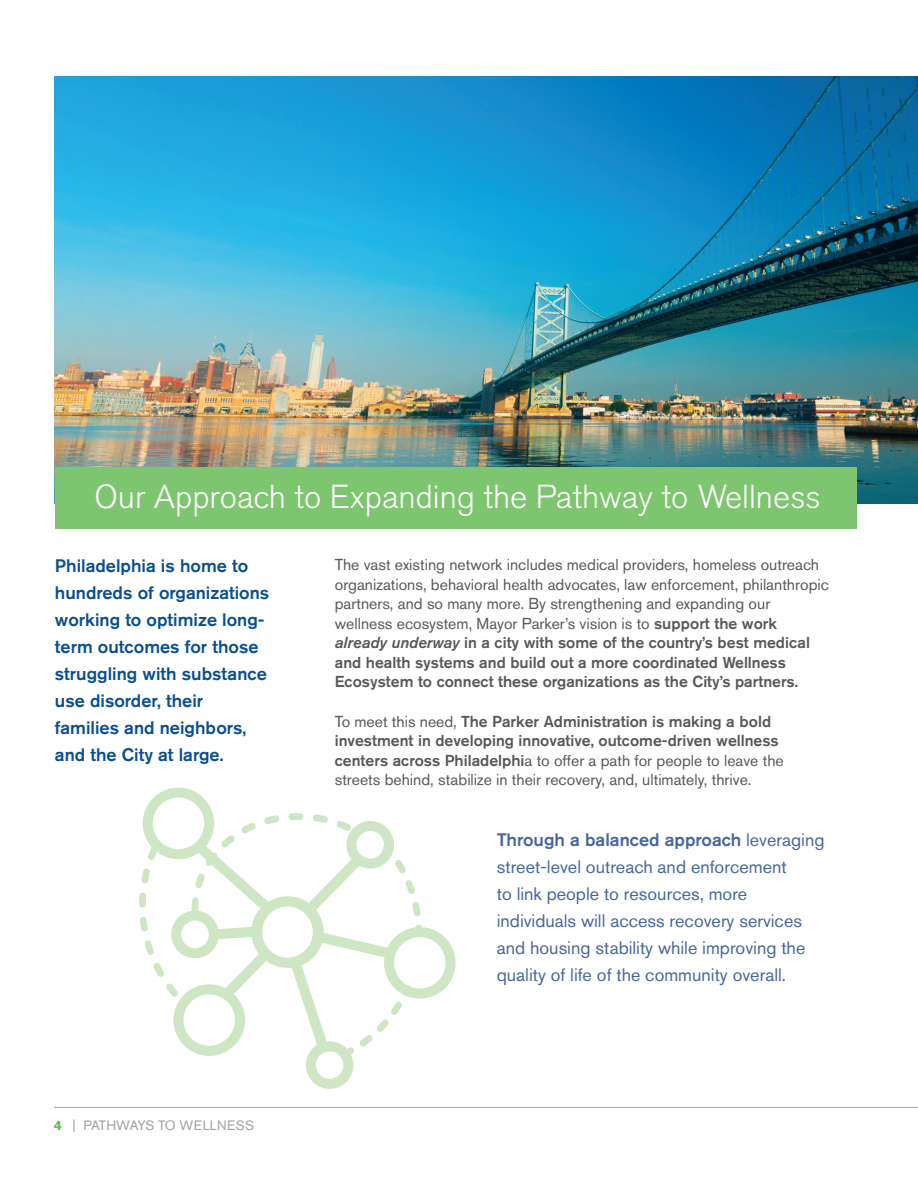
<style>
.page{position:relative;width:918px;height:1188px;background:#fff}
.page>*{position:absolute;margin:0;border:0;box-sizing:border-box;transform-origin:0 0}
.t1{font:300 33px "Akzidenz Grotesk Pro";color:#fff}
.t2{font:18px/27px "Akzidenz Grotesk Pro";color:#4666a0}
.t3{font:500 18px/27px "Akzidenz Grotesk Pro";color:#094e90}
.t4{font:15.75px/19.5px "Akzidenz Grotesk Pro";color:#57585a}
.t5{font:500 15.75px/19.5px "Akzidenz Grotesk Pro";color:#57585a}
.t6{font:13.5px "Akzidenz Grotesk Pro";letter-spacing:.01em;color:#a3a1a1}
.s1{font-weight:700;color:#5cbb50}
.s2{font-weight:500}
.s3{font-weight:500;font-style:italic}
.s4{font-weight:400}
</style>
<div class="page">
<svg style="left:143px;top:788px;width:313px;height:301px"></svg>
<svg style="left:343px;top:985px;width:68px;height:71px"></svg>
<svg style="left:383px;top:844px;width:38px;height:72px"></svg>
<svg style="left:415px;top:925px;width:7px;height:10px"></svg>
<svg style="left:139px;top:845px;width:39px;height:152px"></svg>
<svg style="left:192px;top:813px;width:159px;height:99px"></svg>
<hr style="left:54px;top:1107px;width:864px;height:1px;background:#a3a1a1">
<img style="left:55px;top:77px;width:863px;height:426px">
<div style="left:55px;top:467px;width:801px;height:61px;background:#7ec56f"></div>
<p class="t1" style="left:94px;top:475px;width:728px">Our Approach to Expanding the Pathway to Wellness</p>
<p class="t3" style="left:55px;top:552px;width:216px">Philadelphia is home to hundreds of organizations working to optimize long&shy;term outcomes for those struggling with substance use disorder, their families and neighbors, and the City at large.</p>
<p class="t6" style="left:54px;top:1117px;width:202px"><span class="s1">4</span> | PATHWAYS TO WELLNESS</p>
<p class="t4" style="left:335px;top:555px;width:496px">The vast existing network includes medical providers, homeless outreach organizations, behavioral health advocates, law enforcement, philanthropic partners, and so many more. By strengthening and expanding our wellness ecosystem, Mayor Parker’s vision is to <span class="s2">support the work </span><span class="s3">already underway</span> <span class="s2">in a city with some of the country’s best medical and health systems and build out a more coordinated Wellness Ecosystem to connect these organizations as the City’s partners.</span></p>
<p class="t5" style="left:335px;top:711px;width:451px"><span class="s4">To meet this need,</span> The Parker Administration is making a bold investment in developing innovative, outcome-driven wellness centers across Philadelphi<span class="s4">a to offer a path for people to leave the streets behind, stabilize in their recovery, and, ultimately, thrive.</span></p>
<p class="t2" style="left:497px;top:826px;width:329px"><span class="s2">Through a balanced approach</span> leveraging street-level outreach and enforcement<br>to link people to resources, more individuals will access recovery services and housing stability while improving the quality of life of the community overall.</p>
</div>
